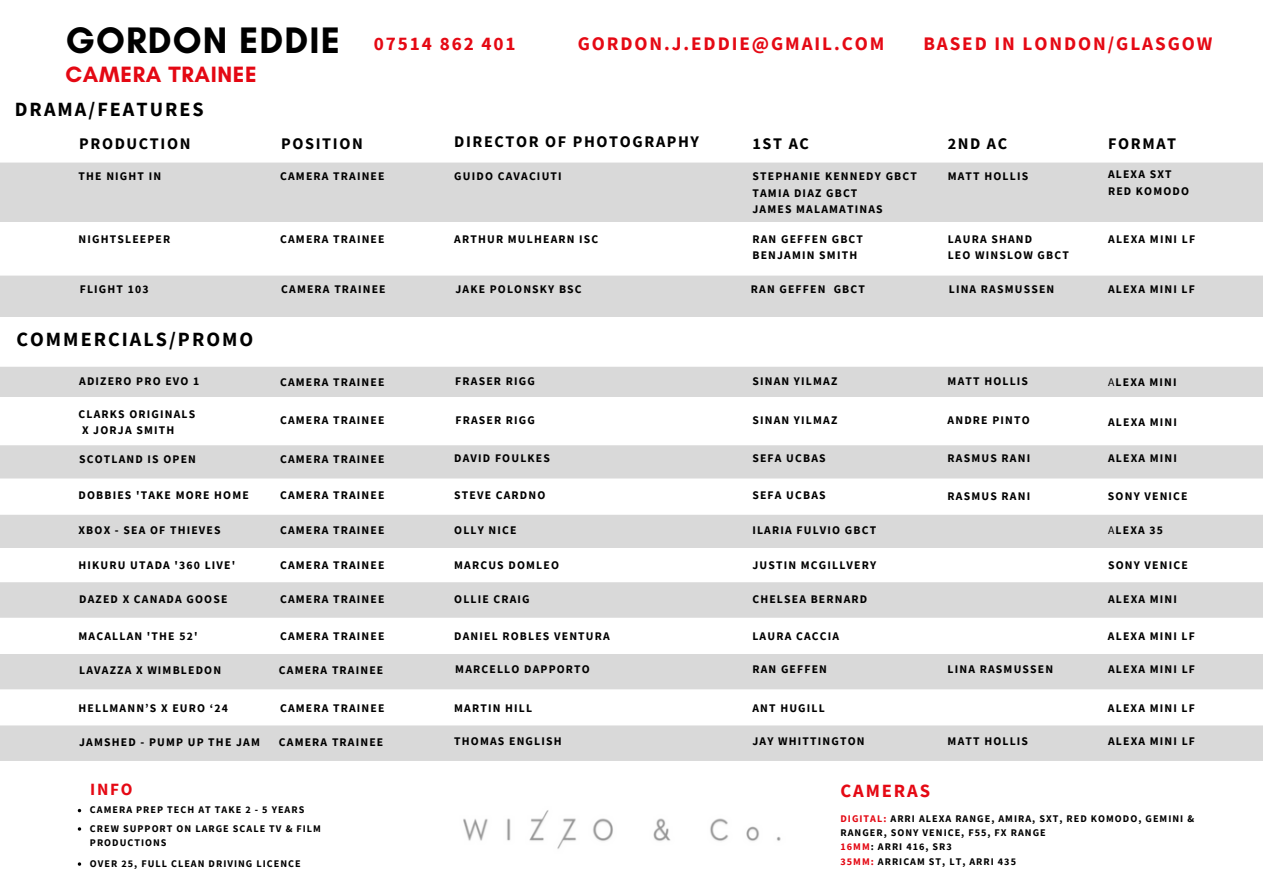
<style>
.page{position:relative;width:1263px;height:894px;background:#fff}
.page>*{position:absolute;margin:0;border:0;box-sizing:border-box;transform-origin:0 0}
.t1{font:700 37.5px "Glacial Indifference";letter-spacing:.03em;color:#000}
.t2{font:700 22.5px "Glacial Indifference";letter-spacing:.03em;color:#e40813}
.t3{font:700 20.1px "Source Sans Pro";letter-spacing:.1em;color:#000}
.t4{font:700 19.2px "Source Sans Pro";letter-spacing:.1em;color:#e50914}
.t5{font:700 18.6px "Source Sans Pro";letter-spacing:.1em;color:#e50914}
.t6{font:700 17.1px "Source Sans Pro";color:#e50914}
.t7{font:700 16.2px "Source Sans Pro";letter-spacing:.1em;color:#000}
.t8{font:700 11.7px/16.5px "Source Sans Pro";letter-spacing:.1em;color:#000}
.t9{font:700 10.2px/14.4px "Source Sans Pro";letter-spacing:.1em;color:#000}
.s1{font-weight:400}
.s2{color:#e40813}
</style>
<div class="page">
<div style="left:0;top:162px;width:1263px;height:60px;background:#d9d9d9"></div>
<div style="left:0;top:367px;width:1263px;height:30px;background:#d9d9d9"></div>
<div style="left:0;top:445px;width:1263px;height:33px;background:#d9d9d9"></div>
<div style="left:0;top:515px;width:1263px;height:33px;background:#d9d9d9"></div>
<div style="left:0;top:582px;width:1263px;height:35px;background:#d9d9d9"></div>
<div style="left:0;top:275px;width:1263px;height:42px;background:#d9d9d9"></div>
<div style="left:0;top:654px;width:1263px;height:35px;background:#d9d9d9"></div>
<div style="left:0;top:725px;width:1263px;height:35px;background:#d9d9d9"></div>
<img style="left:463px;top:810px;width:318px;height:39px">
<h3 class="t1" style="left:66px;top:17px;width:276px">GORDON EDDIE</h3>
<h2 class="t4" style="left:374px;top:31px;width:143px">07514 862 401</h2>
<h3 class="t4" style="left:578px;top:31px;width:308px">GORDON.J.EDDIE@GMAIL.COM</h3>
<h3 class="t4" style="left:923px;top:31px;width:290px">BASED IN LONDON/GLASGOW</h3>
<h3 class="t2" style="left:66px;top:61px;width:193px">CAMERA TRAINEE</h3>
<h1 class="t3" style="left:15px;top:96px;width:190px">DRAMA/FEATURES</h1>
<h5 class="t7" style="left:79px;top:133px;width:113px">PRODUCTION</h5>
<h5 class="t7" style="left:281px;top:133px;width:83px">POSITION</h5>
<h5 class="t7" style="left:454px;top:131px;width:246px">DIRECTOR OF PHOTOGRAPHY</h5>
<h5 class="t7" style="left:752px;top:133px;width:58px">1ST AC</h5>
<h5 class="t7" style="left:948px;top:133px;width:61px">2ND AC</h5>
<h5 class="t8" style="left:454px;top:168px;width:109px">GUIDO CAVACIUTI</h5>
<h5 class="t8" style="left:752px;top:168px;width:166px">STEPHANIE KENNEDY GBCT<br>TAMIA DIAZ GBCT<br>JAMES MALAMATINAS</h5>
<h5 class="t8" style="left:948px;top:168px;width:82px">MATT HOLLIS</h5>
<h5 class="t7" style="left:1108px;top:133px;width:70px">FORMAT</h5>
<h4 class="t8" style="left:79px;top:167px;width:84px">THE NIGHT IN</h4>
<h4 class="t8" style="left:280px;top:168px;width:106px">CAMERA TRAINEE</h4>
<h4 class="t8" style="left:1108px;top:166px;width:83px">ALEXA SXT<br>RED KOMODO</h4>
<h5 class="t8" style="left:752px;top:230px;width:112px">RAN GEFFEN GBCT<br>BENJAMIN SMITH</h5>
<h4 class="t8" style="left:79px;top:230px;width:93px">NIGHTSLEEPER</h4>
<h4 class="t8" style="left:454px;top:230px;width:146px">ARTHUR MULHEARN ISC</h4>
<h4 class="t8" style="left:1108px;top:230px;width:88px">ALEXA MINI LF</h4>
<h5 class="t8" style="left:280px;top:230px;width:106px">CAMERA TRAINEE</h5>
<h5 class="t8" style="left:948px;top:230px;width:123px">LAURA SHAND<br>LEO WINSLOW GBCT</h5>
<h5 class="t8" style="left:80px;top:280px;width:70px">FLIGHT 103</h5>
<h5 class="t8" style="left:281px;top:281px;width:106px">CAMERA TRAINEE</h5>
<h5 class="t8" style="left:455px;top:281px;width:128px">JAKE POLONSKY BSC</h5>
<h5 class="t8" style="left:751px;top:281px;width:116px">RAN GEFFEN GBCT</h5>
<h5 class="t8" style="left:949px;top:281px;width:107px">LINA RASMUSSEN</h5>
<h5 class="t8" style="left:1108px;top:281px;width:88px">ALEXA MINI LF</h5>
<h5 class="t3" style="left:16px;top:326px;width:238px">COMMERCIALS/PROMO</h5>
<h5 class="t8" style="left:79px;top:373px;width:122px">ADIZERO PRO EVO 1</h5>
<h5 class="t8" style="left:280px;top:373px;width:106px">CAMERA TRAINEE</h5>
<h5 class="t8" style="left:455px;top:373px;width:81px">FRASER RIGG</h5>
<h5 class="t8" style="left:752px;top:373px;width:86px">SINAN YILMAZ</h5>
<h3 class="t8" style="left:948px;top:373px;width:82px">MATT HOLLIS</h3>
<h5 class="t8" style="left:1108px;top:373px;width:70px"><span class="s1">A</span>LEXA MINI</h5>
<h5 class="t8" style="left:79px;top:405px;width:118px">CLARKS ORIGINALS<br>X JORJA SMITH</h5>
<h5 class="t8" style="left:280px;top:412px;width:106px">CAMERA TRAINEE</h5>
<h5 class="t8" style="left:455px;top:412px;width:81px">FRASER RIGG</h5>
<h5 class="t8" style="left:752px;top:412px;width:86px">SINAN YILMAZ</h5>
<h6 class="t8" style="left:948px;top:412px;width:84px">ANDRE PINTO</h6>
<h5 class="t8" style="left:1108px;top:413px;width:70px">ALEXA MINI</h5>
<h5 class="t8" style="left:79px;top:451px;width:118px">SCOTLAND IS OPEN</h5>
<h5 class="t8" style="left:280px;top:451px;width:106px">CAMERA TRAINEE</h5>
<h5 class="t8" style="left:454px;top:449px;width:97px">DAVID FOULKES</h5>
<h5 class="t8" style="left:752px;top:449px;width:75px">SEFA UCBAS</h5>
<h5 class="t8" style="left:1108px;top:449px;width:70px">ALEXA MINI</h5>
<h5 class="t8" style="left:948px;top:449px;width:84px">RASMUS RANI</h5>
<h5 class="t8" style="left:79px;top:486px;width:172px">DOBBIES 'TAKE MORE HOME</h5>
<h5 class="t8" style="left:280px;top:486px;width:106px">CAMERA TRAINEE</h5>
<h5 class="t8" style="left:454px;top:486px;width:93px">STEVE CARDNO</h5>
<h5 class="t8" style="left:752px;top:486px;width:75px">SEFA UCBAS</h5>
<h5 class="t8" style="left:948px;top:487px;width:84px">RASMUS RANI</h5>
<h5 class="t8" style="left:1108px;top:487px;width:81px">SONY VENICE</h5>
<h5 class="t8" style="left:79px;top:521px;width:144px">XBOX - SEA OF THIEVES</h5>
<h5 class="t8" style="left:280px;top:521px;width:106px">CAMERA TRAINEE</h5>
<h5 class="t8" style="left:454px;top:521px;width:64px">OLLY NICE</h5>
<h5 class="t8" style="left:752px;top:521px;width:125px">ILARIA FULVIO GBCT</h5>
<h5 class="t8" style="left:1108px;top:521px;width:56px"><span class="s1">A</span>LEXA 35</h5>
<h5 class="t8" style="left:79px;top:556px;width:158px">HIKURU UTADA '360 LIVE'</h5>
<h5 class="t8" style="left:280px;top:556px;width:106px">CAMERA TRAINEE</h5>
<h5 class="t8" style="left:454px;top:556px;width:106px">MARCUS DOMLEO</h5>
<h5 class="t8" style="left:752px;top:556px;width:125px">JUSTIN MCGILLVERY</h5>
<h5 class="t8" style="left:1108px;top:556px;width:81px">SONY VENICE</h5>
<h6 class="t8" style="left:79px;top:590px;width:150px">DAZED X CANADA GOOSE</h6>
<h5 class="t8" style="left:280px;top:590px;width:106px">CAMERA TRAINEE</h5>
<h5 class="t8" style="left:454px;top:590px;width:77px">OLLIE CRAIG</h5>
<h5 class="t8" style="left:752px;top:590px;width:116px">CHELSEA BERNARD</h5>
<h5 class="t8" style="left:1108px;top:590px;width:70px">ALEXA MINI</h5>
<h5 class="t8" style="left:79px;top:627px;width:120px">MACALLAN 'THE 52'</h5>
<h5 class="t8" style="left:280px;top:627px;width:106px">CAMERA TRAINEE</h5>
<h5 class="t8" style="left:454px;top:627px;width:157px">DANIEL ROBLES VENTURA</h5>
<h5 class="t8" style="left:752px;top:627px;width:88px">LAURA CACCIA</h5>
<h5 class="t8" style="left:1108px;top:627px;width:88px">ALEXA MINI LF</h5>
<p class="t8" style="left:455px;top:660px;width:136px">MARCELLO DAPPORTO</p>
<h5 class="t8" style="left:79px;top:661px;width:144px">LAVAZZA X WIMBLEDON</h5>
<h5 class="t8" style="left:279px;top:661px;width:106px">CAMERA TRAINEE</h5>
<h5 class="t8" style="left:752px;top:660px;width:76px">RAN GEFFEN</h5>
<h5 class="t8" style="left:948px;top:660px;width:107px">LINA RASMUSSEN</h5>
<h5 class="t8" style="left:1108px;top:660px;width:88px">ALEXA MINI LF</h5>
<h5 class="t8" style="left:79px;top:699px;width:151px">HELLMANN’S X EURO ‘24</h5>
<h5 class="t8" style="left:280px;top:699px;width:106px">CAMERA TRAINEE</h5>
<h5 class="t8" style="left:454px;top:699px;width:79px">MARTIN HILL</h5>
<h5 class="t8" style="left:752px;top:699px;width:74px">ANT HUGILL</h5>
<h5 class="t8" style="left:1108px;top:699px;width:88px">ALEXA MINI LF</h5>
<h5 class="t8" style="left:79px;top:733px;width:182px">JAMSHED - PUMP UP THE JAM</h5>
<h5 class="t8" style="left:279px;top:733px;width:106px">CAMERA TRAINEE</h5>
<h5 class="t8" style="left:454px;top:732px;width:109px">THOMAS ENGLISH</h5>
<h5 class="t8" style="left:752px;top:732px;width:114px">JAY WHITTINGTON</h5>
<h5 class="t8" style="left:948px;top:732px;width:82px">MATT HOLLIS</h5>
<h5 class="t8" style="left:1108px;top:732px;width:88px">ALEXA MINI LF</h5>
<h4 class="t6" style="left:90px;top:778px;width:44px">INFO</h4>
<p class="t9" style="left:90px;top:802px;width:216px">CAMERA PREP TECH AT TAKE 2 - 5 YEARS</p>
<p class="t9" style="left:90px;top:820px;width:233px">CREW SUPPORT ON LARGE SCALE TV &amp; FILM<br>PRODUCTIONS</p>
<p class="t9" style="left:90px;top:855px;width:212px">OVER 25, FULL CLEAN DRIVING LICENCE</p>
<p class="t5" style="left:840px;top:778px;width:91px">CAMERAS</p>
<h3 class="t9" style="left:840px;top:810px;width:355px"><span class="s2">DIGITAL:</span> ARRI ALEXA RANGE, AMIRA, SXT, RED KOMODO, GEMINI &amp;<br>RANGER, SONY VENICE, F55, FX RANGE</h3>
<p class="t9" style="left:840px;top:839px;width:113px"><span class="s2">16MM</span>: ARRI 416, SR3</p>
<p class="t9" style="left:840px;top:853px;width:177px"><span class="s2">35MM:</span> ARRICAM ST, LT, ARRI 435</p>
</div>
